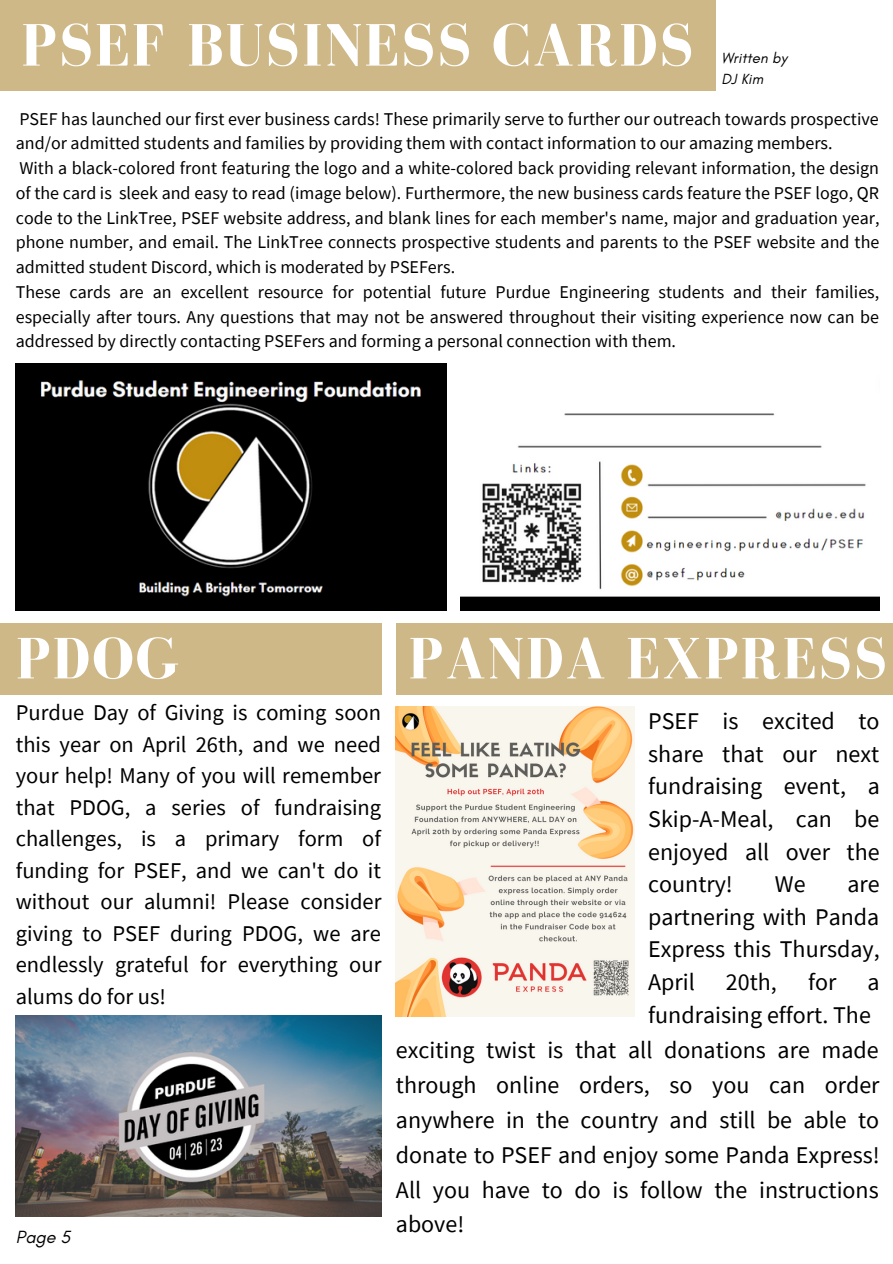
<style>
.page{position:relative;width:893px;height:1264px;background:#fff}
.page>*{position:absolute;margin:0;border:0;box-sizing:border-box;transform-origin:0 0}
.t1{font:700 61.5px "Bodoni FLF";letter-spacing:.03em;color:#fff}
.t2{font:700 60px "Bodoni FLF";letter-spacing:.03em;color:#fff}
.t3{font:24px/32.5px "Source Sans Pro";color:#000;text-align:justify}
.t4{font:22.5px/31.5px "Source Sans Pro";color:#000;text-align:justify}
.t5{font:18px/24.8px "Source Sans Pro";color:#000}
.t6{font:italic 18px "Glacial Indifference";color:#000}
.t7{font:italic 15px/21.3px "Glacial Indifference";letter-spacing:.01em;color:#000}
</style>
<div class="page">
<div style="left:0;top:0;width:715px;height:90px;background:#ceb888"></div>
<div style="left:0;top:623px;width:381px;height:71px;background:#ceb888"></div>
<img style="left:16px;top:363px;width:430px;height:247px">
<img style="left:460px;top:413px;width:419px;height:197px">
<div style="left:396px;top:623px;width:496px;height:71px;background:#ceb888"></div>
<img style="left:16px;top:1015px;width:365px;height:200px">
<img style="left:396px;top:706px;width:238px;height:310px">
<h1 class="t1" style="left:21px;top:12px;width:673px">PSEF BUSINESS CARDS</h1>
<p class="t7" style="left:721px;top:47px;width:67px">Written by<br>DJ Kim</p>
<p class="t5" style="left:16px;top:106px;width:865px">PSEF has launched our first ever business cards! These primarily serve to further our outreach towards prospective and/or admitted students and families by providing them with contact information to our amazing members.<br>With a black-colored front featuring the logo and a white-colored back providing relevant information, the design of the card is sleek and easy to read (image below). Furthermore, the new business cards feature the PSEF logo, QR code to the LinkTree, PSEF website address, and blank lines for each member's name, major and graduation year, phone number, and email. The LinkTree connects prospective students and parents to the PSEF website and the admitted student Discord, which is moderated by PSEFers.<br>These cards are an excellent resource for potential future Purdue Engineering students and their families, especially after tours. Any questions that may not be answered throughout their visiting experience now can be addressed by directly contacting PSEFers and forming a personal connection with them.</p>
<h2 class="t2" style="left:16px;top:626px;width:165px">PDOG</h2>
<p class="t4" style="left:16px;top:696px;width:367px">Purdue Day of Giving is coming soon this year on April 26th, and we need your help! Many of you will remember that PDOG, a series of fundraising challenges, is a primary form of funding for PSEF, and we can't do it without our alumni! Please consider giving to PSEF during PDOG, we are endlessly grateful for everything our alums do for us!</p>
<p class="t6" style="left:16px;top:1226px;width:56px">Page 5</p>
<h2 class="t2" style="left:408px;top:626px;width:480px">PANDA EXPRESS</h2>
<h3 class="t3" style="left:648px;top:704px;width:233px">PSEF is excited to share that our next fundraising event, a Skip-A-Meal, can be enjoyed all over the country!</h3>
<h3 class="t3" style="left:774px;top:867px;width:32px">We</h3>
<h3 class="t3" style="left:648px;top:867px;width:233px;text-indent:199px">are partnering with Panda Express this Thursday, April</h3>
<h3 class="t3" style="left:726px;top:965px;width:52px">20th,</h3>
<h3 class="t3" style="left:807px;top:965px;width:30px">for</h3>
<h3 class="t3" style="left:648px;top:965px;width:233px;text-indent:219px">a fundraising effort. The</h3>
<h3 class="t3" style="left:396px;top:1032px;width:485px;line-height:34.8px">exciting twist is that all donations are made through online orders, so you can order anywhere in the country and still be able to donate to PSEF and enjoy some Panda Express!<br>All you have to do is follow the instructions above!</h3>
</div>
